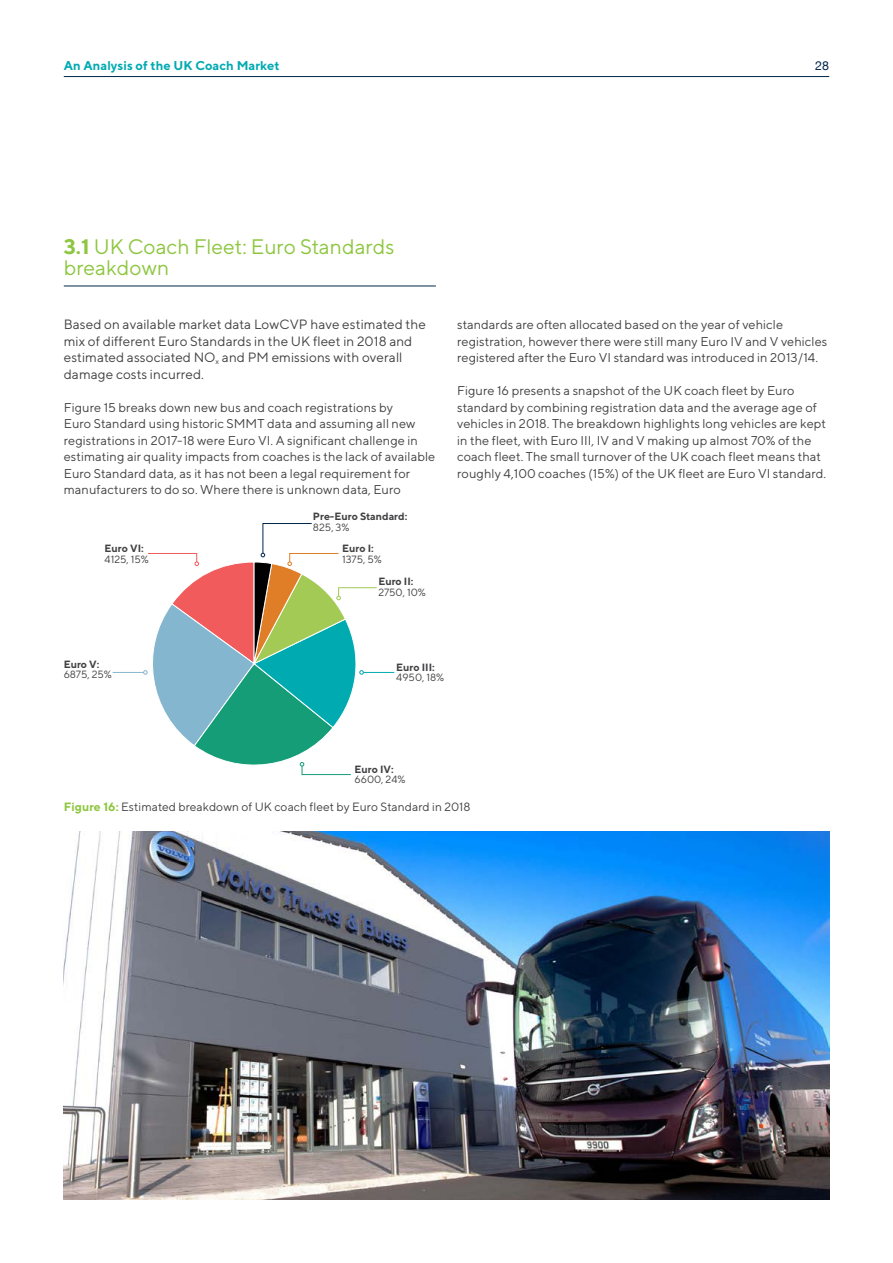
<style>
.page{position:relative;width:893px;height:1263px;background:#fff}
.page>*{position:absolute;margin:0;border:0;box-sizing:border-box;transform-origin:0 0}
.t1{font:21px/21px "TT Norms";color:#8dc63f}
.t2{font:13.5px/16.5px "TT Norms";letter-spacing:.005em;color:#414042}
.t3{font:12.75px/16.5px "TT Norms";letter-spacing:.005em;color:#414042}
.t4{font:700 12.75px "TT Norms";letter-spacing:.005em;color:#00aab1}
.t5{font:12.45px "Helvetica Neue";color:#00274d}
.t6{font:12px "TT Norms";letter-spacing:.005em;color:#414042}
.t7{font:700 10.5px "TT Norms";color:#414042}
.t8{font:10.5px "TT Norms";color:#414042}
.s1{font-weight:700}
.s2{font-weight:700;color:#8dc63f}
</style>
<div class="page">
<hr style="left:64px;top:76px;width:765px;height:1px;background:#00274d">
<hr style="left:64px;top:285px;width:372px;height:1px;background:#00274d">
<hr style="left:363px;top:672px;width:31px;height:1px;background:#00aab1">
<hr style="left:113px;top:672px;width:31px;height:1px;background:#84b6cf">
<svg style="left:143px;top:523px;width:235px;height:253px"></svg>
<img style="left:64px;top:831px;width:765px;height:368px">
<p class="t4" style="left:64px;top:57px;width:217px">An Analysis of the UK Coach Market</p>
<p class="t5" style="left:815px;top:57px;width:15px">28</p>
<h1 class="t1" style="left:64px;top:236px;width:332px"><span class="s1">3.1</span> UK Coach Fleet: Euro Standards breakdown</h1>
<p class="t2" style="left:64px;top:316px;width:364px">Based on available market data LowCVP have estimated the mix of different Euro Standards in the UK fleet in 2018 and estimated associated NO<sub>x</sub> and PM emissions with overall damage costs incurred.</p>
<p class="t3" style="left:64px;top:399px;width:373px">Figure 15 breaks down new bus and coach registrations by<br>Euro Standard using historic SMMT data and assuming all new registrations in 2017-18 were Euro VI. A significant challenge in estimating air quality impacts from coaches is the lack of available Euro Standard data, as it has not been a legal requirement for manufacturers to do so. Where there is unknown data, Euro</p>
<p class="t7" style="left:105px;top:542px;width:41px">Euro VI:</p>
<p class="t8" style="left:105px;top:552px;width:46px">4125, 15%</p>
<p class="t7" style="left:313px;top:510px;width:96px">Pre-Euro Standard:</p>
<p class="t8" style="left:313px;top:521px;width:38px">825, 3%</p>
<p class="t7" style="left:342px;top:542px;width:33px">Euro I:</p>
<p class="t8" style="left:342px;top:552px;width:41px">1375, 5%</p>
<p class="t7" style="left:378px;top:575px;width:37px">Euro II:</p>
<p class="t8" style="left:378px;top:585px;width:49px">2750, 10%</p>
<p class="t3" style="left:457px;top:316px;width:372px">standards are often allocated based on the year of vehicle registration, however there were still many Euro IV and V vehicles registered after the Euro VI standard was introduced in 2013/14.</p>
<p class="t3" style="left:457px;top:382px;width:371px">Figure 16 presents a snapshot of the UK coach fleet by Euro standard by combining registration data and the average age of vehicles in 2018. The breakdown highlights long vehicles are kept in the fleet, with Euro III, IV and V making up almost 70% of the coach fleet. The small turnover of the UK coach fleet means that roughly 4,100 coaches (15%) of the UK fleet are Euro VI standard.</p>
<p class="t7" style="left:64px;top:658px;width:37px">Euro V:</p>
<p class="t8" style="left:64px;top:668px;width:50px">6875, 25%</p>
<p class="t7" style="left:396px;top:661px;width:40px">Euro III:</p>
<p class="t8" style="left:396px;top:671px;width:49px">4950, 18%</p>
<p class="t7" style="left:355px;top:762px;width:41px">Euro IV:</p>
<p class="t8" style="left:355px;top:773px;width:52px">6600, 24%</p>
<p class="t6" style="left:64px;top:799px;width:408px"><span class="s2">Figure 16:</span> Estimated breakdown of UK coach fleet by Euro Standard in 2018</p>
</div>
